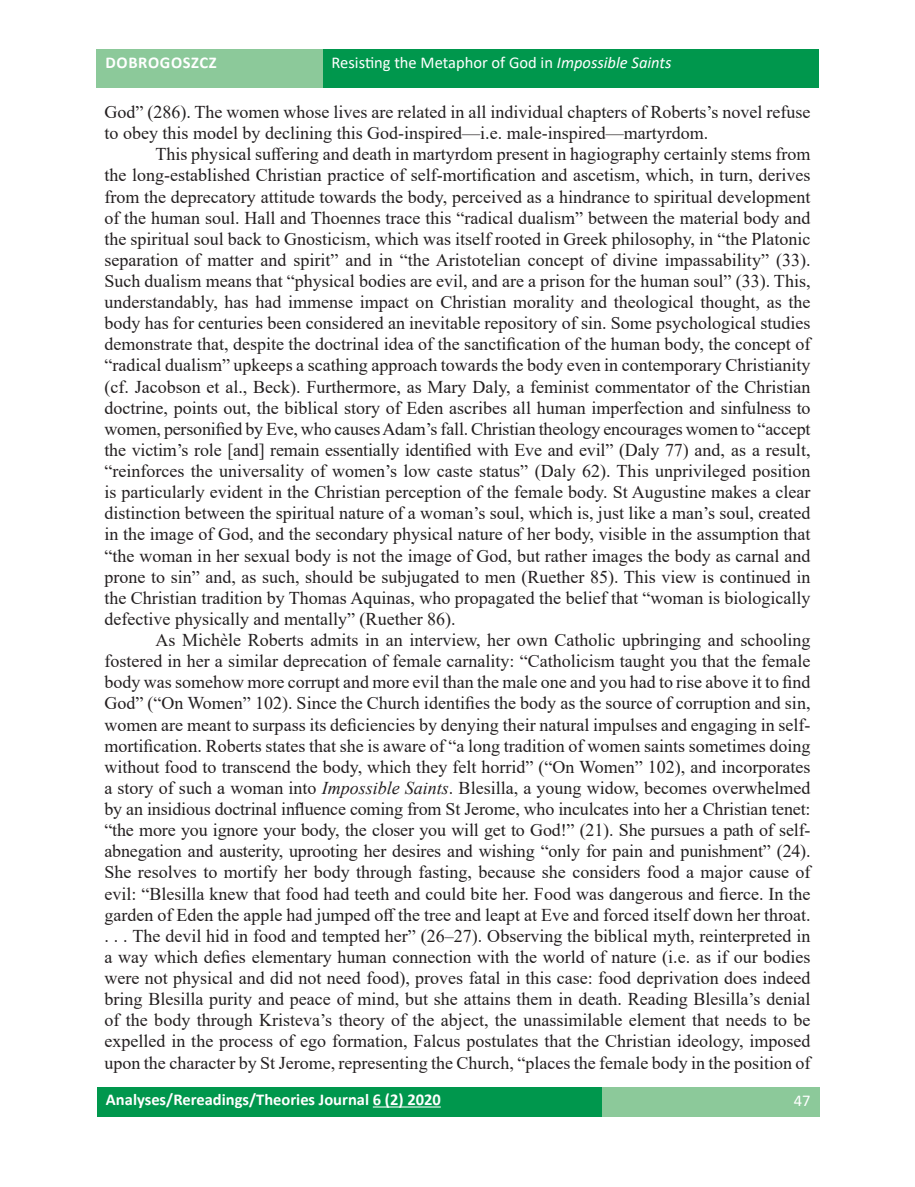
<style>
.page{position:relative;width:915px;height:1187px;background:#fff}
.page>*{position:absolute;margin:0;border:0;box-sizing:border-box;transform-origin:0 0}
.t1{font:18px/21.1px "Times New Roman";color:#231f20;text-align:justify}
.t2{font:16.5px "Calibri";color:#fff}
.t3{font:700 16.5px "Calibri";color:#fff}
.t4{font:700 16.5px "Calibri";letter-spacing:.04em;color:#fff}
.s1{font-style:italic}
</style>
<div class="page">
<div style="left:601px;top:1087px;width:217px;height:29px;background:#8cc99a"></div>
<div style="left:97px;top:1087px;width:504px;height:29px;background:#00974d"></div>
<hr style="left:373px;top:1106px;width:67px;height:1px;background:#fff">
<div style="left:97px;top:49px;width:226px;height:38px;background:#8cc99a"></div>
<div style="left:323px;top:49px;width:495px;height:38px;background:#00974d"></div>
<p class="t4" style="left:105px;top:50px;width:113px">DOBROGOSZCZ</p>
<p class="t2" style="left:331px;top:51px;width:341px">Resisting the Metaphor of God in <span class="s1">Impossible Saints</span></p>
<p class="t1" style="left:104px;top:101px;width:707px">God” (286). The women whose lives are related in all individual chapters of Roberts’s novel refuse to obey this model by declining this God-inspired—i.e. male-inspired—martyrdom.</p>
<p class="t1" style="left:104px;top:143px;width:707px;text-indent:51px">This physical suffering and death in martyrdom present in hagiography certainly stems from the long-established Christian practice of self-mortification and ascetism, which, in turn, derives from the deprecatory attitude towards the body, perceived as a hindrance to spiritual development of the human soul. Hall and Thoennes trace this “radical dualism” between the material body and the spiritual soul back to Gnosticism, which was itself rooted in Greek philosophy, in “the Platonic separation of matter and spirit” and in “the Aristotelian concept of divine impassability” (33).<br>Such dualism means that “physical bodies are evil, and are a prison for the human soul” (33). This, understandably, has had immense impact on Christian morality and theological thought, as the body has for centuries been considered an inevitable repository of sin. Some psychological studies demonstrate that, despite the doctrinal idea of the sanctification of the human body, the concept of “radical dualism” upkeeps a scathing approach towards the body even in contemporary Christianity (cf. Jacobson et al., Beck). Furthermore, as Mary Daly, a feminist commentator of the Christian doctrine, points out, the biblical story of Eden ascribes all human imperfection and sinfulness to women, personified by Eve, who causes Adam’s fall. Christian theology encourages women to “accept the victim’s role [and] remain essentially identified with Eve and evil” (Daly 77) and, as a result, “reinforces the universality of women’s low caste status” (Daly 62). This unprivileged position is particularly evident in the Christian perception of the female body. St Augustine makes a clear distinction between the spiritual nature of a woman’s soul, which is, just like a man’s soul, created in the image of God, and the secondary physical nature of her body, visible in the assumption that “the woman in her sexual body is not the image of God, but rather images the body as carnal and prone to sin” and, as such, should be subjugated to men (Ruether 85). This view is continued in the Christian tradition by Thomas Aquinas, who propagated the belief that “woman is biologically defective physically and mentally” (Ruether 86).</p>
<p class="t1" style="left:104px;top:629px;width:707px;text-indent:51px">As Michèle Roberts admits in an interview, her own Catholic upbringing and schooling fostered in her a similar deprecation of female carnality: “Catholicism taught you that the female body was somehow more corrupt and more evil than the male one and you had to rise above it to find God” (“On Women” 102). Since the Church identifies the body as the source of corruption and sin, women are meant to surpass its deficiencies by denying their natural impulses and engaging in self&shy;mortification. Roberts states that she is aware of “a long tradition of women saints sometimes doing without food to transcend the body, which they felt horrid” (“On Women” 102), and incorporates a story of such a woman into <span class="s1">Impossible Saints</span>. Blesilla, a young widow, becomes overwhelmed by an insidious doctrinal influence coming from St Jerome, who inculcates into her a Christian tenet: “the more you ignore your body, the closer you will get to God!” (21). She pursues a path of self&shy;abnegation and austerity, uprooting her desires and wishing “only for pain and punishment” (24).<br>She resolves to mortify her body through fasting, because she considers food a major cause of evil: “Blesilla knew that food had teeth and could bite her. Food was dangerous and fierce. In the garden of Eden the apple had jumped off the tree and leapt at Eve and forced itself down her throat. . . . The devil hid in food and tempted her” (26–27). Observing the biblical myth, reinterpreted in a way which defies elementary human connection with the world of nature (i.e. as if our bodies were not physical and did not need food), proves fatal in this case: food deprivation does indeed bring Blesilla purity and peace of mind, but she attains them in death. Reading Blesilla’s denial of the body through Kristeva’s theory of the abject, the unassimilable element that needs to be expelled in the process of ego formation, Falcus postulates that the Christian ideology, imposed upon the character by St Jerome, representing the Church, “places the female body in the position of</p>
<p class="t3" style="left:106px;top:1087px;width:336px">Analyses/Rereadings/Theories Journal 6 (2) 2020</p>
<p class="t2" style="left:793px;top:1088px;width:18px">47</p>
</div>
